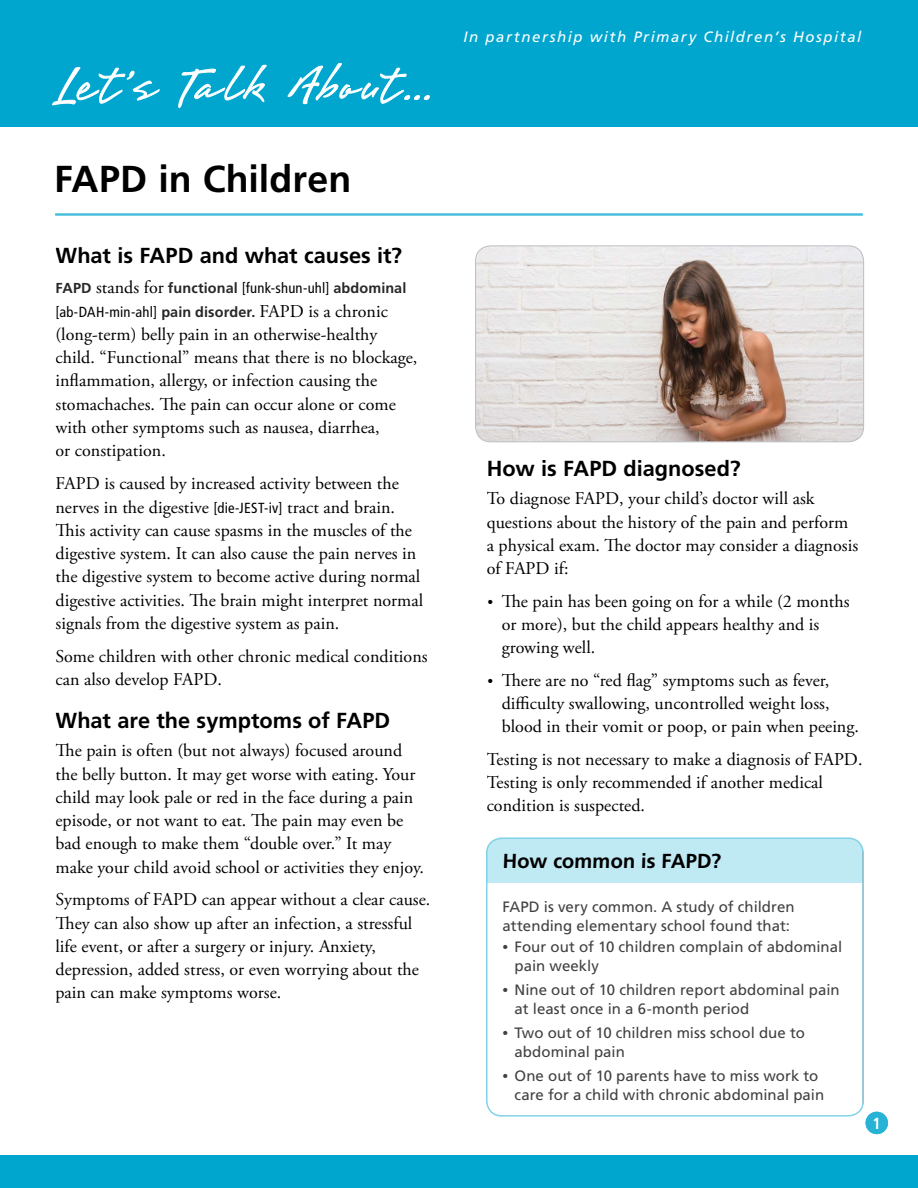
<style>
.page{position:relative;width:918px;height:1188px;background:#fff}
.page>*{position:absolute;margin:0;border:0;box-sizing:border-box;transform-origin:0 0}
.Title__h1{font:700 37.5px "Frutiger LT Std";color:#000}
.Level_1__h1{font:700 21.75px "Frutiger LT Std";color:#000}
.Main_table{font:700 20.25px "Frutiger LT Std";color:#000}
.Main__p{font:18px/23.2px "Adobe Garamond Pro";color:#000}
.t1{font:700 condensed 16.2px "Frutiger LT Std";color:#fff}
.Level_1__h1-2{font:15px/19.2px "Frutiger LT Std";color:#414042}
.t2{font:italic 15px "Frutiger LT Std";letter-spacing:.105em;color:#fff}
.Main__p-2{font:condensed 14.7px "Frutiger LT Std";letter-spacing:.01em;color:#000}
.Main__p-3{font:700 14.4px "Frutiger LT Std";letter-spacing:.005em;color:#292829}
.s1{font-family:"Adobe Garamond Pro";font-weight:400;font-size:18px;color:#000}
.s2{font-weight:400;font-stretch:condensed;font-size:14.7px;color:#000}
.s3{font-weight:700;font-stretch:normal;font-size:14.4px;color:#292829}
.s4{font-family:"Adobe Garamond Pro";font-stretch:normal;font-size:18px}
.s5{font-family:"Frutiger LT Std";font-stretch:condensed;font-size:14.7px}
.s6{font-size:15px}
.s7{font-family:"Adobe Garamond Pro"}
</style>
<div class="page">
<div style="left:0;top:1156px;width:918px;height:32px;background:#00a6ce"></div>
<div style="left:866px;top:1112px;width:22px;height:22px;background:#26b3d6;border-radius:50%"></div>
<div style="left:0;top:0;width:918px;height:127px;background:#00a6ce"></div>
<svg style="left:52px;top:63px;width:378px;height:45px"></svg>
<hr style="left:55px;top:214px;width:808px;height:1px;background:#40bcda">
<img style="left:476px;top:246px;width:388px;height:196px">
<div style="left:475px;top:246px;width:389px;height:196px;border:1px solid #bcbec0;border-radius:15px"></div>
<div style="left:487px;top:838px;width:376px;height:45px;background:#bfe9f3"></div>
<hr style="left:863px;top:838px;width:1px;height:45px;background:#939598">
<hr style="left:863px;top:883px;width:1px;height:233px;background:#939598">
<div style="left:486px;top:837px;width:378px;height:280px;border:2px solid #80d3e7;border-radius:15px"></div>
<p class="t2" style="left:463px;top:28px;width:399px">In partnership with Primary Children’s Hospital</p>
<p class="Title__h1" style="left:54px;top:157px;width:299px">FAPD in Children</p>
<p class="Level_1__h1" style="left:56px;top:243px;width:348px">What is FAPD and what causes it?</p>
<p class="Main__p-3" style="left:56px;top:279px;width:352px">FAPD <span class="s1">stands for</span> functional <span class="s2">[funk-shun-uhl]</span> abdominal</p>
<p class="Main__p-2" style="left:56px;top:303px;width:334px">[ab-DAH-min-ahl] <span class="s3">pain disorder.</span> <span class="s4">FAPD is a chronic</span></p>
<p class="Main__p" style="left:56px;top:323px;width:363px">(long-term) belly pain in an otherwise-healthy child. “Functional” means that there is no blockage, inflammation, allergy, or infection causing the stomachaches. The pain can occur alone or come with other symptoms such as nausea, diarrhea,<br>or constipation.</p>
<p class="Main__p" style="left:56px;top:472px;width:369px">FAPD is caused by increased activity between the nerves in the digestive <span class="s5">[die-JEST-iv]</span> tract and brain.<br>This activity can cause spasms in the muscles of the digestive system. It can also cause the pain nerves in the digestive system to become active during normal digestive activities. The brain might interpret normal signals from the digestive system as pain.</p>
<p class="Main__p" style="left:56px;top:645px;width:374px">Some children with other chronic medical conditions can also develop FAPD.</p>
<p class="Level_1__h1" style="left:56px;top:708px;width:336px">What are the symptoms of FAPD</p>
<p class="Main__p" style="left:56px;top:740px;width:370px">The pain is often (but not always) focused around the belly button. It may get worse with eating. Your child may look pale or red in the face during a pain episode, or not want to eat. The pain may even be bad enough to make them “double over.” It may make your child avoid school or activities they enjoy.</p>
<p class="Main__p" style="left:56px;top:889px;width:376px">Symptoms of FAPD can appear without a clear cause.<br>They can also show up after an infection, a stressful life event, or after a surgery or injury. Anxiety, depression, added stress, or even worrying about the pain can make symptoms worse.</p>
<p class="Level_1__h1" style="left:487px;top:455px;width:255px">How is FAPD diagnosed?</p>
<p class="Main__p" style="left:487px;top:488px;width:373px">To diagnose FAPD, your child’s doctor will ask questions about the history of the pain and perform a physical exam. The doctor may consider a diagnosis of FAPD if:</p>
<p class="Main__p" style="left:502px;top:590px;width:349px;text-indent:-14px"><span class="s6">•</span> The pain has been going on for a while (2 months or more), but the child appears healthy and is growing well.</p>
<p class="Main__p" style="left:502px;top:669px;width:359px;text-indent:-14px"><span class="s6">•</span> There are no “red flag” symptoms such as fever, difficulty swallowing, uncontrolled weight loss, blood in their vomit or poop, or pain when peeing.</p>
<p class="Main__p" style="left:487px;top:748px;width:377px">Testing is not necessary to make a diagnosis of FAPD.<br>Testing is only recommended if another medical condition is suspected.</p>
<p class="Main_table" style="left:503px;top:849px;width:221px">How common is FAPD?</p>
<p class="Level_1__h1-2" style="left:503px;top:897px;width:294px">FAPD is very common. A study of children attending elementary school found that:</p>
<p class="Level_1__h1-2" style="left:515px;top:938px;width:329px;text-indent:-12px"><span class="s7">•</span> Four out of 10 children complain of abdominal pain weekly</p>
<p class="Level_1__h1-2" style="left:515px;top:980px;width:327px;text-indent:-12px"><span class="s7">•</span> Nine out of 10 children report abdominal pain at least once in a 6-month period</p>
<p class="Level_1__h1-2" style="left:515px;top:1023px;width:292px;text-indent:-12px"><span class="s7">•</span> Two out of 10 children miss school due to abdominal pain</p>
<p class="Level_1__h1-2" style="left:515px;top:1066px;width:311px;text-indent:-12px"><span class="s7">•</span> One out of 10 parents have to miss work to care for a child with chronic abdominal pain</p>
<p class="t1" style="left:873px;top:1113px;width:10px">1</p>
</div>
